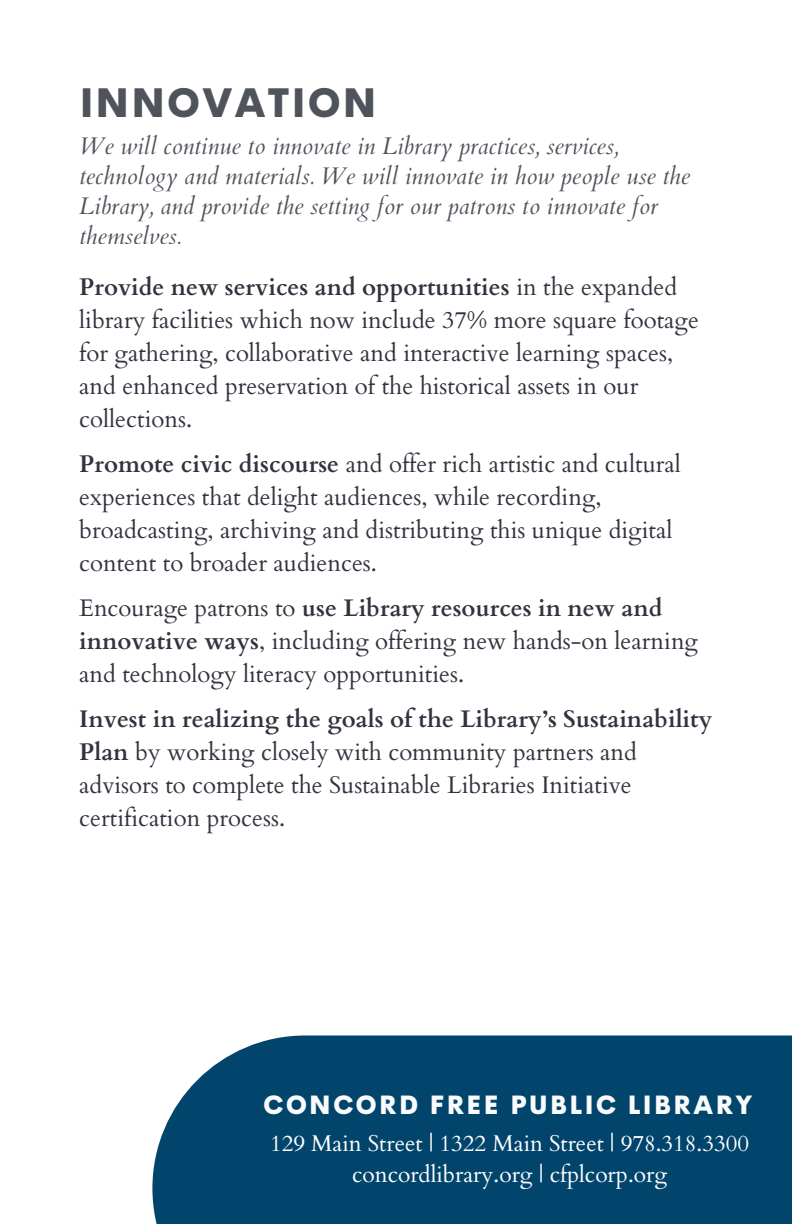
<style>
.page{position:relative;width:792px;height:1224px;background:#fff}
.page>*{position:absolute;margin:0;border:0;box-sizing:border-box;transform-origin:0 0}
.t1{font:800 40px "Cerebri Sans";letter-spacing:.06em;color:#30343f}
.t2{font:800 25.6px "Cerebri Sans";letter-spacing:.1em;color:#f9fbfc}
.t3{font:24px/33px "Cardo";color:#30343f}
.t4{font:italic 24px/30px "Cardo";color:#30343f}
.t5{font:22.8px/31.2px "Cardo";color:#fff;text-align:center}
.s1{font-weight:700}
</style>
<div class="page">
<div style="left:152px;top:1035px;width:640px;height:189px;background:#02456c"></div>
<h1 class="t1" style="left:79px;top:77px;width:299px">INNOVATION</h1>
<p class="t4" style="left:79px;top:131px;width:612px">We will continue to innovate in Library practices, services, technology and materials. We will innovate in how people use the Library, and provide the setting for our patrons to innovate for themselves.</p>
<p class="t3" style="left:79px;top:271px;width:621px"><span class="s1">Provide new services and opportunities</span> in the expanded library facilities which now include 37% more square footage for gathering, collaborative and interactive learning spaces, and enhanced preservation of the historical assets in our collections.</p>
<p class="t3" style="left:79px;top:448px;width:603px"><span class="s1">Promote civic discourse</span> and offer rich artistic and cultural experiences that delight audiences, while recording, broadcasting, archiving and distributing this unique digital content to broader audiences.</p>
<p class="t3" style="left:79px;top:592px;width:620px">Encourage patrons to <span class="s1">use Library resources in new and innovative ways</span>, including offering new hands-on learning and technology literacy opportunities.</p>
<p class="t3" style="left:79px;top:703px;width:635px"><span class="s1">Invest in realizing the goals of the Library’s Sustainability Plan</span> by working closely with community partners and advisors to complete the Sustainable Libraries Initiative certification process.</p>
<p class="t2" style="left:264px;top:1089px;width:491px">CONCORD FREE PUBLIC LIBRARY</p>
<p class="t5" style="left:270px;top:1128px;width:480px">129 Main Street | 1322 Main Street | 978.318.3300 concordlibrary.org | cfplcorp.org</p>
</div>
